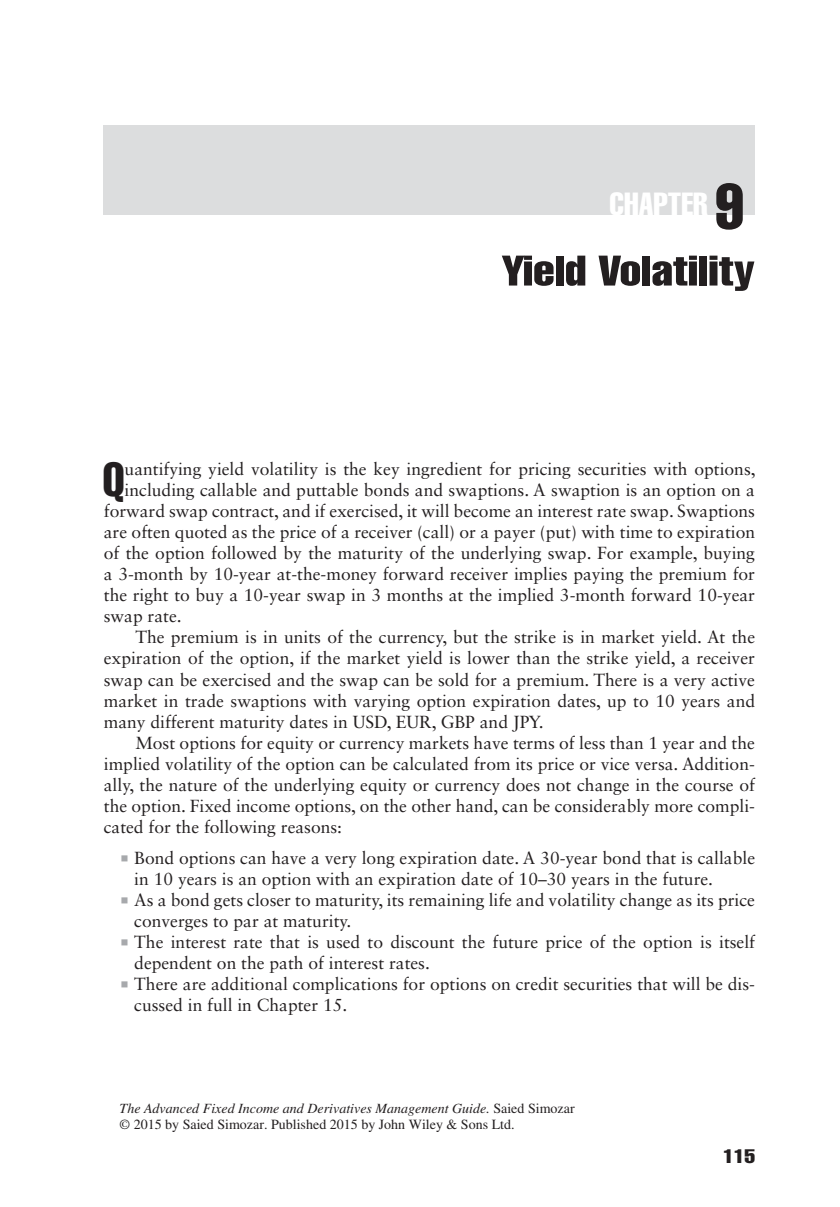
<style>
.page{position:relative;width:840px;height:1207px;background:#fff}
.page>*{position:absolute;margin:0;border:0;box-sizing:border-box;transform-origin:0 0}
.t1{font:47.07px "Helvetica LT Std Comp";color:#231f20}
.t2{font:42px "Helvetica LT Std Comp";color:#231f20;scale:1.2 1}
.t3{font:31.5px "Helvetica LT Std Comp";color:#fff}
.t4{font:19.25px "Helvetica LT Std Comp";color:#231f20;scale:1.2 1}
.t5{font:17.5px/21px "Sabon LT Std";color:#231f20}
.t6{font:14px/15.8px "Times LT Std";color:#231f20}
.s1{font-size:63px;color:#231f20}
.s2{font-family:"STIX General";font-size:14.35px;color:#a7a9ac}
.s3{font-style:italic}
</style>
<div class="page">
<div style="left:104px;top:125px;width:651px;height:90px;background:#dcddde"></div>
<p class="t3" style="left:609px;top:192px;width:136px">CHAPTER <span class="s1">9</span></p>
<p class="t2" style="left:501px;top:255px;width:213px">Yield Volatility</p>
<p class="t1" style="left:103px;top:463px;width:23px">Q</p>
<p class="t5" style="left:125px;top:460px;width:632px">uantifying yield volatility is the key ingredient for pricing securities with options,</p>
<p class="t5" style="left:125px;top:481px;width:632px">including callable and puttable bonds and swaptions. A swaption is an option on a</p>
<p class="t5" style="left:104px;top:502px;width:653px">forward swap contract, and if exercised, it will become an interest rate swap. Swaptions</p>
<p class="t5" style="left:104px;top:523px;width:653px">are often quoted as the price of a receiver (call) or a payer (put) with time to expiration</p>
<p class="t5" style="left:104px;top:544px;width:652px">of the option followed by the maturity of the underlying swap. For example, buying</p>
<p class="t5" style="left:104px;top:565px;width:653px">a 3-month by 10-year at-the-money forward receiver implies paying the premium for</p>
<p class="t5" style="left:104px;top:586px;width:652px">the right to buy a 10-year swap in 3 months at the implied 3-month forward 10-year</p>
<p class="t5" style="left:104px;top:607px;width:79px">swap rate.</p>
<p class="t5" style="left:135px;top:628px;width:621px">The premium is in units of the currency, but the strike is in market yield. At the</p>
<p class="t5" style="left:104px;top:649px;width:652px">expiration of the option, if the market yield is lower than the strike yield, a receiver</p>
<p class="t5" style="left:104px;top:670px;width:652px">swap can be exercised and the swap can be sold for a premium. There is a very active</p>
<p class="t5" style="left:104px;top:691px;width:653px">market in trade swaptions with varying option expiration dates, up to 10 years and</p>
<p class="t5" style="left:104px;top:712px;width:441px">many different maturity dates in USD, EUR, GBP and JPY.</p>
<p class="t5" style="left:135px;top:733px;width:621px">Most options for equity or currency markets have terms of less than 1 year and the</p>
<p class="t5" style="left:104px;top:754px;width:652px">implied volatility of the option can be calculated from its price or vice versa. Addition-</p>
<p class="t5" style="left:104px;top:775px;width:653px">ally, the nature of the underlying equity or currency does not change in the course of</p>
<p class="t5" style="left:104px;top:796px;width:653px">the option. Fixed income options, on the other hand, can be considerably more compli-</p>
<p class="t5" style="left:104px;top:817px;width:240px">cated for the following reasons:</p>
<p class="t5" style="left:134px;top:848px;width:622px;text-indent:-13px"><span class="s2">▪</span> Bond options can have a very long expiration date. A 30-year bond that is callable in 10 years is an option with an expiration date of 10–30 years in the future.</p>
<p class="t5" style="left:134px;top:890px;width:622px;text-indent:-13px"><span class="s2">▪</span> As a bond gets closer to maturity, its remaining life and volatility change as its price converges to par at maturity.</p>
<p class="t5" style="left:134px;top:932px;width:622px;text-indent:-13px"><span class="s2">▪</span> The interest rate that is used to discount the future price of the option is itself dependent on the path of interest rates.</p>
<p class="t5" style="left:134px;top:974px;width:622px;text-indent:-13px"><span class="s2">▪</span> There are additional complications for options on credit securities that will be dis&shy;cussed in full in Chapter 15.</p>
<p class="t6" style="left:120px;top:1100px;width:457px"><span class="s3">The Advanced Fixed Income and Derivatives Management Guide.</span> Saied Simozar © 2015 by Saied Simozar. Published 2015 by John Wiley &amp; Sons Ltd.</p>
<p class="t4" style="left:723px;top:1148px;width:28px">115</p>
</div>
